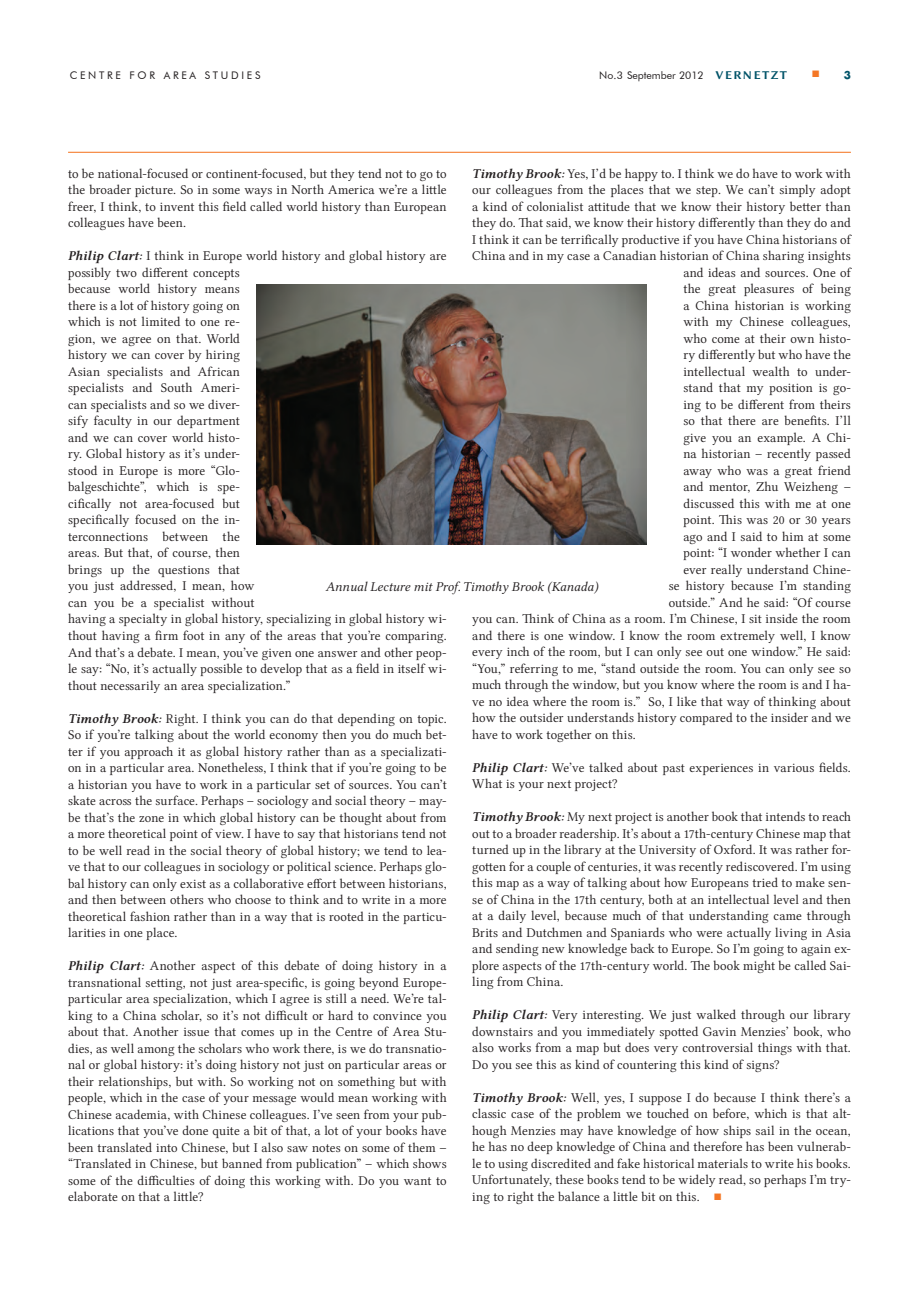
<style>
.page{position:relative;width:919px;height:1289px;background:#fff}
.page>*{position:absolute;margin:0;border:0;box-sizing:border-box;transform-origin:0 0}
.t1{font:15px "Lin Biolinum O";color:#f47725}
.t2{font:13.5px/16.5px "Lin Libertine O";letter-spacing:.01em;color:#231f20;text-align:justify}
.t3{font:13.5px "Lin Libertine IO";color:#231f20}
.t4{font:12px "Lin Biolinum OB";color:#005368}
.t5{font:10.5px "Futura BT";color:#231f20}
.t6{font:10.5px "Futura BT";letter-spacing:.26em;color:#231f20}
.s1{font-family:"Lin Biolinum OB";font-size:12px;color:#005368}
.s2{font-family:"Lin Libertine OZI"}
.s3{font-family:"Lin Biolinum O";font-size:15px;color:#f47725}
</style>
<div class="page">
<hr style="left:68px;top:152px;width:782px;height:1px;background:#f47725">
<img style="left:257px;top:284px;width:389px;height:260px">
<p class="t6" style="left:70px;top:69px;width:192px">CENTRE FOR AREA STUDIES</p>
<p class="t5" style="left:599px;top:69px;width:133px">No.3 September 2012 <span class="s1">VERNE</span></p>
<p class="t4" style="left:762px;top:66px;width:26px">TZT</p>
<p class="t1" style="left:811px;top:64px;width:41px">■ <sub>3</sub></p>
<p class="t2" style="left:472px;top:165px;width:380px"><span class="s2">Timothy Brook:</span> Yes, I’d be happy to. I think we do have to work with</p>
<p class="t2" style="left:472px;top:182px;width:380px">our colleagues from the places that we step. We can’t simply adopt</p>
<p class="t2" style="left:472px;top:198px;width:380px">a kind of colonialist attitude that we know their history better than</p>
<p class="t2" style="left:472px;top:215px;width:380px">they do. That said, we know their history differently than they do and</p>
<p class="t2" style="left:472px;top:231px;width:380px">I think it can be terrifically productive if you have China historians of</p>
<p class="t2" style="left:472px;top:248px;width:380px">China and in my case a Canadian historian of China sharing insights</p>
<p class="t2" style="left:683px;top:264px;width:169px">and ideas and sources. One of</p>
<p class="t2" style="left:683px;top:281px;width:169px">the great pleasures of being</p>
<p class="t2" style="left:683px;top:297px;width:169px">a China historian is working</p>
<p class="t2" style="left:683px;top:314px;width:169px">with my Chinese colleagues,</p>
<p class="t2" style="left:683px;top:330px;width:169px">who come at their own histo-</p>
<p class="t2" style="left:683px;top:347px;width:169px">ry differently but who have the</p>
<p class="t2" style="left:683px;top:363px;width:169px">intellectual wealth to under-</p>
<p class="t2" style="left:683px;top:380px;width:169px">stand that my position is go-</p>
<p class="t2" style="left:683px;top:396px;width:169px">ing to be different from theirs</p>
<p class="t2" style="left:683px;top:413px;width:169px">so that there are benefits. I’ll</p>
<p class="t2" style="left:683px;top:429px;width:169px">give you an example. A Chi-</p>
<p class="t2" style="left:683px;top:446px;width:169px">na historian – recently passed</p>
<p class="t2" style="left:683px;top:462px;width:169px">away who was a great friend</p>
<p class="t2" style="left:683px;top:479px;width:169px">and mentor, Zhu Weizheng –</p>
<p class="t2" style="left:683px;top:495px;width:169px">discussed this with me at one</p>
<p class="t2" style="left:683px;top:512px;width:169px">point. This was 20 or 30 years</p>
<p class="t2" style="left:683px;top:528px;width:169px">ago and I said to him at some</p>
<p class="t2" style="left:683px;top:545px;width:169px">point: “I wonder whether I can</p>
<p class="t2" style="left:683px;top:561px;width:169px">ever really understand Chine-</p>
<p class="t2" style="left:668px;top:578px;width:184px">se history because I’m standing</p>
<p class="t2" style="left:668px;top:594px;width:184px">outside.” And he said: “Of course</p>
<p class="t2" style="left:472px;top:611px;width:380px">you can. Think of China as a room. I’m Chinese, I sit inside the room</p>
<p class="t2" style="left:472px;top:627px;width:380px">and there is one window. I know the room extremely well, I know</p>
<p class="t2" style="left:472px;top:644px;width:380px">every inch of the room, but I can only see out one window.” He said:</p>
<p class="t2" style="left:472px;top:660px;width:380px">“You,” referring to me, “stand outside the room. You can only see so</p>
<p class="t2" style="left:472px;top:677px;width:380px">much through the window, but you know where the room is and I ha-</p>
<p class="t2" style="left:472px;top:693px;width:380px">ve no idea where the room is.” So, I like that way of thinking about</p>
<p class="t2" style="left:472px;top:710px;width:380px">how the outsider understands history compared to the insider and we</p>
<p class="t2" style="left:472px;top:726px;width:165px">have to work together on this.</p>
<p class="t2" style="left:472px;top:759px;width:380px"><span class="s2">Philip Clart:</span> We’ve talked about past experiences in various fields.<br>What is your next project?</p>
<p class="t2" style="left:472px;top:809px;width:380px"><span class="s2">Timothy Brook:</span> My next project is another book that intends to reach out to a broader readership. It’s about a 17th-century Chinese map that turned up in the library at the University of Oxford. It was rather for&shy;gotten for a couple of centuries, it was recently rediscovered. I’m using this map as a way of talking about how Europeans tried to make sen&shy;se of China in the 17th century, both at an intellectual level and then at a daily level, because much of that understanding came through Brits and Dutchmen and Spaniards who were actually living in Asia and sending new knowledge back to Europe. So I’m going to again ex&shy;plore aspects of the 17th-century world. The book might be called Sai&shy;ling from China.</p>
<p class="t2" style="left:472px;top:1007px;width:380px"><span class="s2">Philip Clart:</span> Very interesting. We just walked through our library downstairs and you immediately spotted Gavin Menzies’ book, who also works from a map but does very controversial things with that.<br>Do you see this as kind of countering this kind of signs?</p>
<p class="t2" style="left:472px;top:1089px;width:380px"><span class="s2">Timothy Brook:</span> Well, yes, I suppose I do because I think there’s a classic case of the problem we touched on before, which is that alt&shy;hough Menzies may have knowledge of how ships sail in the ocean, he has no deep knowledge of China and therefore has been vulnerab&shy;le to using discredited and fake historical materials to write his books.<br>Unfortunately, these books tend to be widely read, so perhaps I’m try&shy;ing to right the balance a little bit on this. <span class="s3">■</span></p>
<p class="t2" style="left:68px;top:166px;width:380px">to be national-focused or continent-focused, but they tend not to go to the broader picture. So in some ways in North America we’re a little freer, I think, to invent this field called world history than European colleagues have been.</p>
<p class="t2" style="left:68px;top:248px;width:380px;text-align:left"><span class="s2">Philip Clart:</span> I think in Europe world history and global history are possibly two different concepts<br>because world history means<br>there is a lot of history going on<br>which is not limited to one re-<br>gion, we agree on that. World<br>history we can cover by hiring<br>Asian specialists and African<br>specialists and South Ameri-<br>can specialists and so we diver-<br>sify faculty in our department<br>and we can cover world histo-<br>ry. Global history as it’s under-<br>stood in Europe is more “Glo-<br>balgeschichte”, which is spe-<br>cifically not area-focused but<br>specifically focused on the in-<br>terconnections between the<br>areas. But that, of course, then<br>brings up the questions that<br>you just addressed, I mean, how<br>can you be a specialist without<br>having a specialty in global history, specializing in global history wi&shy;thout having a firm foot in any of the areas that you’re comparing.<br>And that’s a debate. I mean, you’ve given one answer and other peop&shy;le say: “No, it’s actually possible to develop that as a field in itself wi&shy;thout necessarily an area specialization.”</p>
<p class="t2" style="left:68px;top:710px;width:380px"><span class="s2">Timothy Brook:</span> Right. I think you can do that depending on topic.<br>So if you’re talking about the world economy then you do much bet&shy;ter if you approach it as global history rather than as a specializati&shy;on in a particular area. Nonetheless, I think that if you’re going to be a historian you have to work in a particular set of sources. You can’t skate across the surface. Perhaps – sociology and social theory – may&shy;be that’s the zone in which global history can be thought about from a more theoretical point of view. I have to say that historians tend not to be well read in the social theory of global history; we tend to lea&shy;ve that to our colleagues in sociology or political science. Perhaps glo&shy;bal history can only exist as a collaborative effort between historians, and then between others who choose to think and to write in a more theoretical fashion rather than in a way that is rooted in the particu&shy;larities in one place.</p>
<p class="t2" style="left:68px;top:957px;width:380px"><span class="s2">Philip Clart:</span> Another aspect of this debate of doing history in a transnational setting, not just area-specific, is going beyond Europe&shy;particular area specialization, which I agree is still a need. We’re tal&shy;king to a China scholar, so it’s not difficult or hard to convince you about that. Another issue that comes up in the Centre of Area Stu&shy;dies, as well among the scholars who work there, is we do transnatio&shy;nal or global history: it’s doing history not just on particular areas or their relationships, but with. So working not on something but with people, which in the case of your message would mean working with Chinese academia, with Chinese colleagues. I’ve seen from your pub&shy;lications that you’ve done quite a bit of that, a lot of your books have been translated into Chinese, but I also saw notes on some of them – “Translated in Chinese, but banned from publication” – which shows some of the difficulties of doing this working with. Do you want to elaborate on that a little?</p>
<p class="t3" style="left:325px;top:578px;width:274px">Annual Lecture mit Prof. Timothy Brook (Kanada)</p>
</div>
